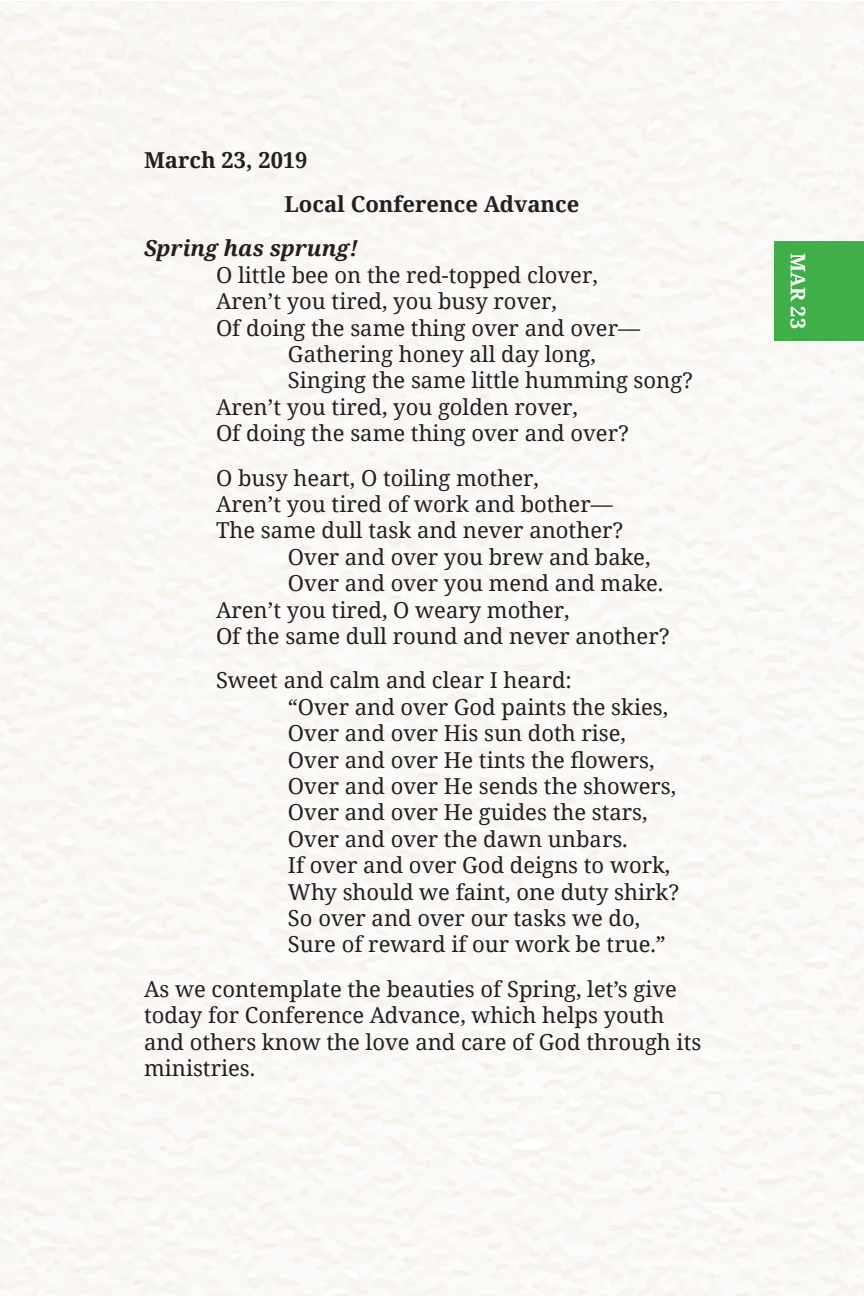
<style>
.page{position:relative;width:864px;height:1296px;background:#fff}
.page>*{position:absolute;margin:0;border:0;box-sizing:border-box;transform-origin:0 0}
.offering_reading_tex{font:22px/26.4px "Noto Serif";color:#231f20}
.Offering_for_the_day{font:700 22px "Noto Serif";color:#231f20}
.offering_reading_tex-2{font:italic 700 22px "Noto Serif";color:#231f20}
.offering_reading_dat{font:700 22px "Noto Serif";color:#231f20}
.Month_dates{font:700 20px "Noto Serif";color:#fff}
</style>
<div class="page">
<div style="left:774px;top:241px;width:90px;height:100px;background:#40ae49"></div>
<p class="offering_reading_dat" style="left:144px;top:144px;width:165px">March 23, 2019</p>
<p class="Offering_for_the_day" style="left:285px;top:188px;width:296px">Local Conference Advance</p>
<p class="offering_reading_tex-2" style="left:144px;top:233px;width:216px">Spring has sprung!</p>
<p class="offering_reading_tex" style="left:216px;top:261px;width:383px">O little bee on the red-topped clover,</p>
<p class="offering_reading_tex" style="left:216px;top:287px;width:343px">Aren’t you tired, you busy rover,</p>
<p class="offering_reading_tex" style="left:216px;top:314px;width:426px">Of doing the same thing over and over—</p>
<p class="offering_reading_tex" style="left:288px;top:340px;width:309px">Gathering honey all day long,</p>
<p class="offering_reading_tex" style="left:288px;top:366px;width:407px">Singing the same little humming song?</p>
<p class="offering_reading_tex" style="left:216px;top:393px;width:364px">Aren’t you tired, you golden rover,</p>
<p class="offering_reading_tex" style="left:216px;top:419px;width:415px">Of doing the same thing over and over?</p>
<p class="offering_reading_tex" style="left:216px;top:464px;width:325px">O busy heart, O toiling mother,</p>
<p class="offering_reading_tex" style="left:216px;top:490px;width:398px">Aren’t you tired of work and bother—</p>
<p class="offering_reading_tex" style="left:216px;top:516px;width:409px">The same dull task and never another?</p>
<p class="offering_reading_tex" style="left:288px;top:543px;width:364px">Over and over you brew and bake,</p>
<p class="offering_reading_tex" style="left:288px;top:569px;width:377px">Over and over you mend and make.</p>
<p class="offering_reading_tex" style="left:216px;top:596px;width:355px">Aren’t you tired, O weary mother,</p>
<p class="offering_reading_tex" style="left:216px;top:622px;width:455px">Of the same dull round and never another?</p>
<p class="offering_reading_tex" style="left:288px;top:666px;width:393px;text-indent:-72px">Sweet and calm and clear I heard:<br>“Over and over God paints the skies, Over and over His sun doth rise, Over and over He tints the flowers, Over and over He sends the showers, Over and over He guides the stars, Over and over the dawn unbars.<br>If over and over God deigns to work, Why should we faint, one duty shirk?<br>So over and over our tasks we do, Sure of reward if our work be true.”</p>
<p class="offering_reading_tex" style="left:144px;top:975px;width:559px">As we contemplate the beauties of Spring, let’s give today for Conference Advance, which helps youth and others know the love and care of God through its ministries.</p>
<p class="Month_dates" style="left:812px;top:253px;width:77px;rotate:90deg">MAR 23</p>
</div>
